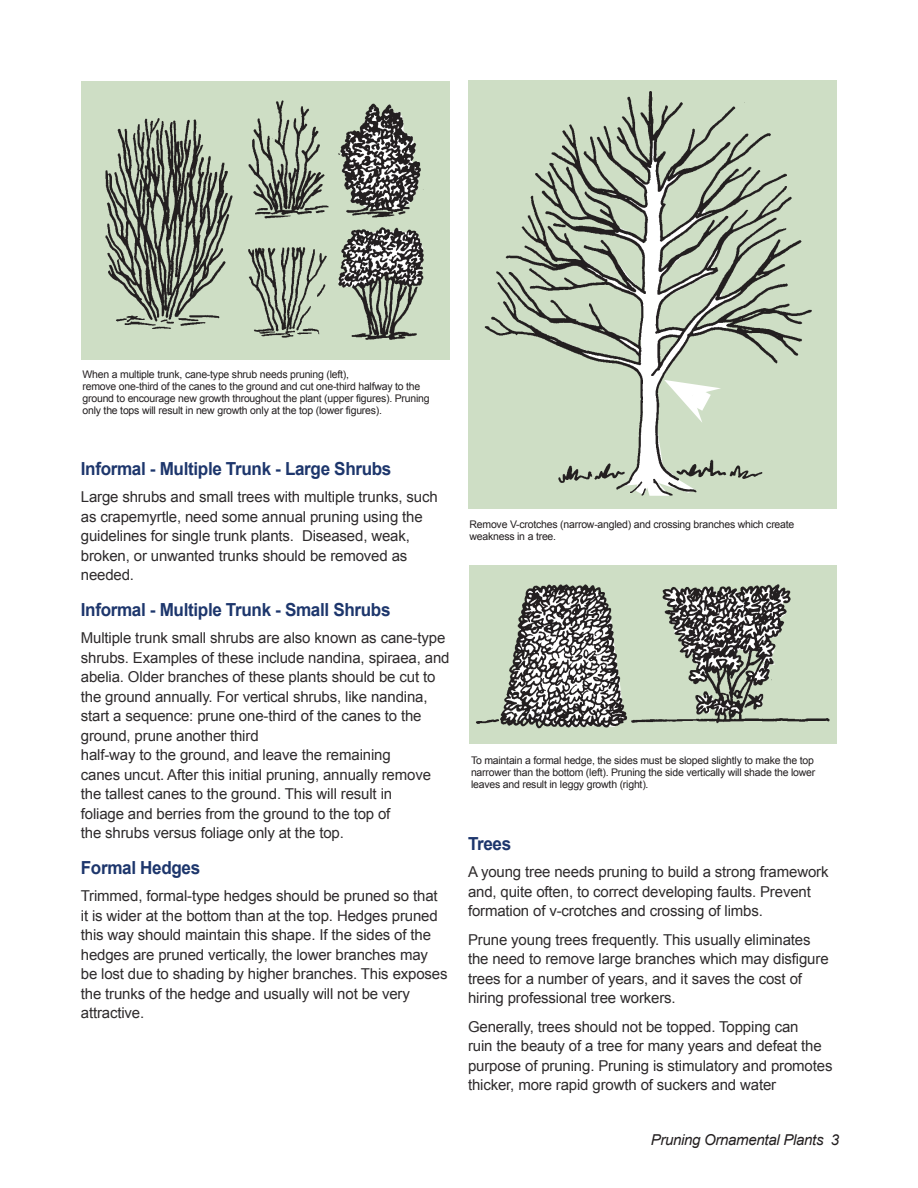
<style>
.page{position:relative;width:918px;height:1188px;background:#fff}
.page>*{position:absolute;margin:0;border:0;box-sizing:border-box;transform-origin:0 0}
.t1{font:700 18px "Arial";letter-spacing:-.02em;color:#1d366c;scale:.95 1}
.t2{font:15px/19.5px "Arial";letter-spacing:-.01em;color:#2e2b2c}
.t3{font:italic 15px "Arial";letter-spacing:-.02em;color:#231f20}
.t4{font:10.5px/12px "Arial";letter-spacing:-.02em;color:#231f20}
</style>
<div class="page">
<div style="left:81px;top:81px;width:369px;height:279px;background:#cedec5"></div>
<img style="left:105px;top:100px;width:319px;height:240px">
<div style="left:468px;top:81px;width:369px;height:428px;background:#cedec5"></div>
<img style="left:482px;top:80px;width:341px;height:416px">
<svg style="left:664px;top:371px;width:67px;height:56px"></svg>
<div style="left:470px;top:566px;width:367px;height:178px;background:#cedec5"></div>
<img style="left:476px;top:584px;width:354px;height:145px">
<p class="t4" style="left:82px;top:369px;width:349px">When a multiple trunk, cane-type shrub needs pruning (left),<br>remove one-third of the canes to the ground and cut one-third halfway to the ground to encourage new growth throughout the plant (upper figures). Pruning only the tops will result in new growth only at the top (lower figures).</p>
<p class="t1" style="left:81px;top:457px;width:329px">Informal - Multiple Trunk - Large Shrubs</p>
<p class="t2" style="left:81px;top:487px;width:359px">Large shrubs and small trees with multiple trunks, such as crapemyrtle, need some annual pruning using the guidelines for single trunk plants. Diseased, weak, broken, or unwanted trunks should be removed as needed.</p>
<p class="t1" style="left:81px;top:598px;width:328px">Informal - Multiple Trunk - Small Shrubs</p>
<p class="t2" style="left:81px;top:628px;width:370px">Multiple trunk small shrubs are also known as cane-type shrubs. Examples of these include nandina, spiraea, and abelia. Older branches of these plants should be cut to the ground annually. For vertical shrubs, like nandina, start a sequence: prune one-third of the canes to the ground, prune another third<br>half-way to the ground, and leave the remaining<br>canes uncut. After this initial pruning, annually remove the tallest canes to the ground. This will result in<br>foliage and berries from the ground to the top of<br>the shrubs versus foliage only at the top.</p>
<p class="t1" style="left:81px;top:856px;width:127px">Formal Hedges</p>
<p class="t2" style="left:81px;top:886px;width:368px">Trimmed, formal-type hedges should be pruned so that it is wider at the bottom than at the top. Hedges pruned this way should maintain this shape. If the sides of the hedges are pruned vertically, the lower branches may be lost due to shading by higher branches. This exposes the trunks of the hedge and usually will not be very attractive.</p>
<p class="t4" style="left:470px;top:518px;width:326px">Remove V-crotches (narrow-angled) and crossing branches which create weakness in a tree.</p>
<p class="t4" style="left:471px;top:754px;width:346px">To maintain a formal hedge, the sides must be sloped slightly to make the top narrower than the bottom (left). Pruning the side vertically will shade the lower leaves and result in leggy growth (right).</p>
<p class="t1" style="left:468px;top:832px;width:47px">Trees</p>
<p class="t2" style="left:468px;top:862px;width:362px">A young tree needs pruning to build a strong framework and, quite often, to correct developing faults. Prevent formation of v-crotches and crossing of limbs.</p>
<p class="t2" style="left:468px;top:930px;width:362px">Prune young trees frequently. This usually eliminates the need to remove large branches which may disfigure trees for a number of years, and it saves the cost of hiring professional tree workers.</p>
<p class="t2" style="left:468px;top:1017px;width:366px">Generally, trees should not be topped. Topping can<br>ruin the beauty of a tree for many years and defeat the purpose of pruning. Pruning is stimulatory and promotes thicker, more rapid growth of suckers and water</p>
<p class="t3" style="left:651px;top:1130px;width:190px">Pruning Ornamental Plants 3</p>
</div>
